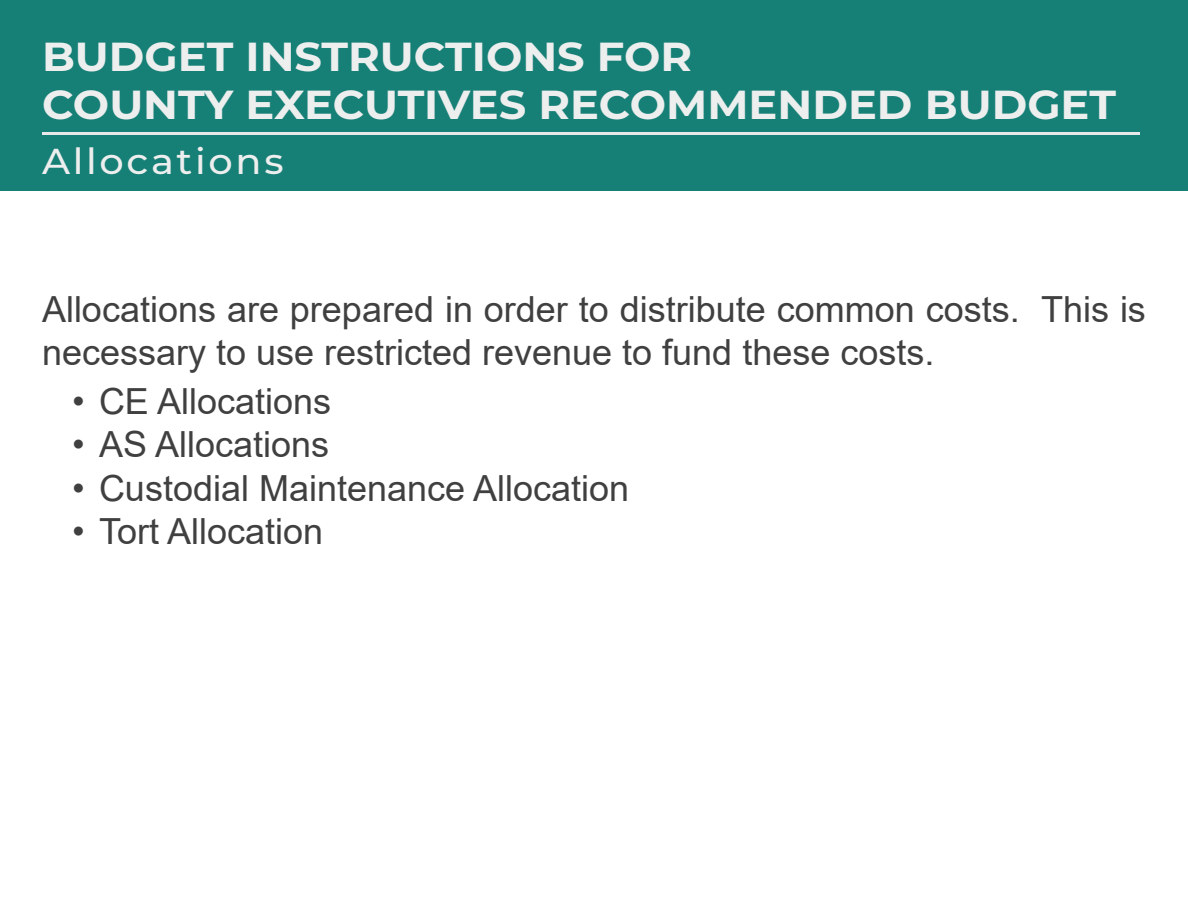
<style>
.page{position:relative;width:1188px;height:918px;background:#fff}
.page>*{position:absolute;margin:0;border:0;box-sizing:border-box;transform-origin:0 0}
.Title_page_sub_heading{font:700 40.5px "Montserrat";color:#edeeee;scale:1.06 1}
.t1{font:36px/43.2px "Arial";color:#404040}
.Title_page_sub_heading-2{font:500 36px "Montserrat";letter-spacing:.07em;color:#edeeee;scale:1.06 1}
</style>
<div class="page">
<div style="left:0;top:0;width:1188px;height:190px;background:#167f76"></div>
<hr style="left:42px;top:132px;width:1098px;height:3px;background:#e7e8e9">
<p class="Title_page_sub_heading" style="left:42px;top:27px;width:615px">BUDGET INSTRUCTIONS FOR</p>
<p class="Title_page_sub_heading" style="left:42px;top:76px;width:1015px">COUNTY EXECUTIVES RECOMMENDED BUDGET</p>
<p class="Title_page_sub_heading-2" style="left:42px;top:136px;width:229px">Allocations</p>
<p class="t1" style="left:42px;top:287px;width:1105px">Allocations are prepared in order to distribute common costs. This is necessary to use restricted revenue to fund these costs.</p>
<p class="t1" style="left:72px;top:380px;width:261px">• CE Allocations</p>
<p class="t1" style="left:72px;top:423px;width:259px">• AS Allocations</p>
<p class="t1" style="left:72px;top:466px;width:559px">• Custodial Maintenance Allocation</p>
<p class="t1" style="left:72px;top:509px;width:253px">• Tort Allocation</p>
</div>
